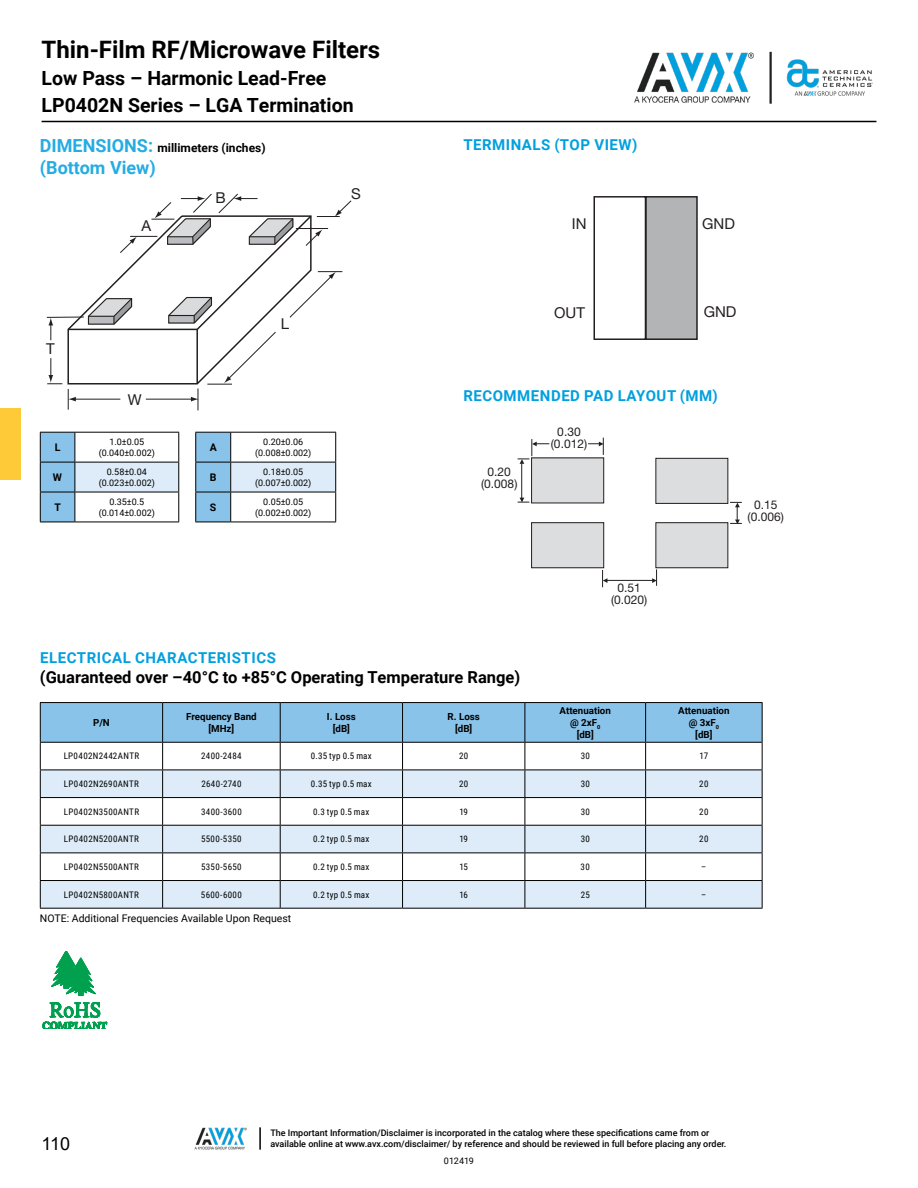
<style>
.page{position:relative;width:918px;height:1188px;background:#fff}
.page>*{position:absolute;margin:0;border:0;box-sizing:border-box;transform-origin:0 0}
.t1{font:700 24px "Roboto";color:#000}
.t2{font:700 19.5px "Roboto";color:#000}
.t3{font:700 18px "Roboto";color:#25ace3}
.t4{font:18px "Arial";color:#000}
.t5{font:700 16.5px "Roboto";color:#000}
.t6{font:700 15px "Roboto";letter-spacing:.035em;color:#00a0df}
.t7{font:15px "Helvetica Neue LT Std";color:#231f20}
.t8{font:12px/12px "Helvetica Neue LT Std";color:#231f20;text-align:center}
.t9{font:700 12px "Roboto";color:#000}
.t10{font:10.5px "Roboto";color:#000}
.t11{font:700 10.5px "Roboto";color:#000}
.t12{font:700 9.75px/11.7px "Roboto";color:#000;text-align:center}
.t13{font:9px "Roboto Condensed";letter-spacing:.04em;color:#000}
.t14{font:500 9px "Roboto";color:#000}
.t15{font:9px/10.8px "Roboto";color:#000;text-align:center}
.s1{font-size:18px;color:#25ace3}
</style>
<div class="page">
<img style="left:195px;top:1127px;width:52px;height:23px">
<hr style="left:259px;top:1127px;width:2px;height:23px;background:#000">
<img style="left:634px;top:52px;width:120px;height:51px">
<img style="left:786px;top:59px;width:87px;height:37px">
<hr style="left:769px;top:52px;width:3px;height:52px;background:#202323">
<hr style="left:42px;top:121px;width:834px;height:1px;background:#000">
<div style="left:0;top:408px;width:21px;height:71px;background:#feca38"></div>
<svg style="left:47px;top:193px;width:305px;height:217px"></svg>
<svg style="left:593px;top:196px;width:105px;height:144px"></svg>
<div style="left:532px;top:458px;width:72px;height:45px;background:#dcddde"></div>
<div style="left:532px;top:523px;width:72px;height:45px;background:#dcddde"></div>
<div style="left:531px;top:522px;width:73px;height:46px;border:1px solid #231f20"></div>
<hr style="left:521px;top:464px;width:1px;height:33px;background:#231f20">
<svg style="left:518px;top:440px;width:31px;height:24px"></svg>
<svg style="left:518px;top:498px;width:11px;height:5px"></svg>
<svg style="left:589px;top:438px;width:153px;height:149px"></svg>
<svg style="left:42px;top:951px;width:66px;height:78px"></svg>
<div style="left:75px;top:462px;width:104px;height:30px;background:#ddecf8"></div>
<hr style="left:75px;top:462px;width:104px;height:1px;background:#000">
<hr style="left:75px;top:492px;width:104px;height:1px;background:#000">
<svg style="left:40px;top:432px;width:36px;height:90px;background:#82b6d8"></svg>
<hr style="left:75px;top:432px;width:104px;height:1px;background:#000">
<svg style="left:178px;top:433px;width:1px;height:29px"></svg>
<hr style="left:40px;top:462px;width:1px;height:30px;background:#000">
<hr style="left:178px;top:462px;width:1px;height:30px;background:#000">
<hr style="left:40px;top:492px;width:1px;height:30px;background:#000">
<hr style="left:178px;top:492px;width:1px;height:30px;background:#000">
<hr style="left:40px;top:522px;width:35px;height:1px;background:#000">
<hr style="left:75px;top:522px;width:104px;height:1px;background:#000">
<div style="left:231px;top:462px;width:105px;height:30px;background:#ddecf8"></div>
<hr style="left:231px;top:432px;width:105px;height:1px;background:#000">
<svg style="left:195px;top:432px;width:36px;height:90px;background:#84bade"></svg>
<svg style="left:335px;top:433px;width:1px;height:29px"></svg>
<hr style="left:195px;top:462px;width:36px;height:1px;background:#000">
<hr style="left:195px;top:462px;width:1px;height:30px;background:#000">
<hr style="left:231px;top:462px;width:105px;height:1px;background:#000">
<hr style="left:230px;top:462px;width:1px;height:30px;background:#000">
<hr style="left:335px;top:462px;width:1px;height:30px;background:#000">
<hr style="left:195px;top:492px;width:36px;height:1px;background:#000">
<hr style="left:195px;top:492px;width:1px;height:30px;background:#000">
<hr style="left:231px;top:492px;width:105px;height:1px;background:#000">
<hr style="left:230px;top:492px;width:1px;height:30px;background:#000">
<hr style="left:335px;top:492px;width:1px;height:30px;background:#000">
<hr style="left:195px;top:522px;width:36px;height:1px;background:#000">
<hr style="left:231px;top:522px;width:105px;height:1px;background:#000">
<hr style="left:40px;top:702px;width:123px;height:1px;background:#000">
<hr style="left:163px;top:702px;width:117px;height:1px;background:#000">
<hr style="left:280px;top:702px;width:123px;height:1px;background:#000">
<hr style="left:403px;top:702px;width:122px;height:1px;background:#000">
<hr style="left:525px;top:702px;width:121px;height:1px;background:#000">
<hr style="left:646px;top:702px;width:117px;height:1px;background:#000">
<svg style="left:40px;top:703px;width:723px;height:205px"></svg>
<hr style="left:40px;top:908px;width:123px;height:1px;background:#000">
<hr style="left:163px;top:908px;width:117px;height:1px;background:#000">
<hr style="left:280px;top:908px;width:123px;height:1px;background:#000">
<hr style="left:403px;top:908px;width:122px;height:1px;background:#000">
<hr style="left:525px;top:908px;width:121px;height:1px;background:#000">
<hr style="left:646px;top:908px;width:117px;height:1px;background:#000">
<h1 class="t1" style="left:42px;top:33px;width:340px">Thin-Film RF/Microwave Filters</h1>
<h2 class="t2" style="left:42px;top:92px;width:314px">LP0402N Series – LGA Termination</h2>
<h2 class="t2" style="left:42px;top:65px;width:286px">Low Pass – Harmonic Lead-Free</h2>
<h3 class="t9" style="left:40px;top:139px;width:227px"><span class="s1">DIMENSIONS:</span> millimeters (inches)</h3>
<h3 class="t3" style="left:40px;top:155px;width:117px">(Bottom View)</h3>
<h3 class="t7" style="left:141px;top:217px;width:11px">A</h3>
<h3 class="t7" style="left:215px;top:189px;width:12px">B</h3>
<h3 class="t7" style="left:351px;top:184px;width:11px">S</h3>
<h3 class="t6" style="left:463px;top:134px;width:176px">TERMINALS (TOP VIEW)</h3>
<h3 class="t7" style="left:572px;top:215px;width:16px">IN</h3>
<h3 class="t7" style="left:702px;top:215px;width:34px">GND</h3>
<h3 class="t7" style="left:46px;top:340px;width:10px">T</h3>
<h3 class="t7" style="left:128px;top:391px;width:15px">W</h3>
<p class="t11" style="left:55px;top:440px;width:7px">L</p>
<p class="t15" style="left:99px;top:436px;width:58px">1.0±0.05 (0.040±0.002)</p>
<p class="t11" style="left:53px;top:470px;width:11px">W</p>
<p class="t15" style="left:99px;top:466px;width:58px">0.58±0.04 (0.023±0.002)</p>
<p class="t11" style="left:54px;top:500px;width:8px">T</p>
<p class="t15" style="left:99px;top:496px;width:58px">0.35±0.5 (0.014±0.002)</p>
<h3 class="t7" style="left:281px;top:314px;width:10px">L</h3>
<p class="t11" style="left:210px;top:440px;width:9px">A</p>
<p class="t15" style="left:255px;top:436px;width:58px">0.20±0.06 (0.008±0.002)</p>
<p class="t11" style="left:210px;top:470px;width:8px">B</p>
<p class="t15" style="left:255px;top:466px;width:58px">0.18±0.05 (0.007±0.002)</p>
<p class="t11" style="left:210px;top:500px;width:8px">S</p>
<p class="t15" style="left:255px;top:496px;width:58px">0.05±0.05 (0.002±0.002)</p>
<h3 class="t7" style="left:554px;top:303px;width:32px">OUT</h3>
<h3 class="t7" style="left:704px;top:303px;width:34px">GND</h3>
<h3 class="t6" style="left:463px;top:385px;width:256px">RECOMMENDED PAD LAYOUT (MM)</h3>
<h3 class="t8" style="left:551px;top:425px;width:38px">0.30 (0.012)</h3>
<h3 class="t8" style="left:481px;top:465px;width:38px">0.20 (0.008)</h3>
<h3 class="t8" style="left:748px;top:499px;width:38px">0.15 (0.006)</h3>
<h3 class="t6" style="left:40px;top:647px;width:237px">ELECTRICAL CHARACTERISTICS</h3>
<h3 class="t5" style="left:40px;top:665px;width:482px">(Guaranteed over –40°C to +85°C Operating Temperature Range)</h3>
<h3 class="t8" style="left:611px;top:581px;width:38px">0.51 (0.020)</h3>
<p class="t12" style="left:93px;top:716px;width:18px">P/N</p>
<p class="t12" style="left:186px;top:710px;width:72px">Frequency Band [MHz]</p>
<p class="t12" style="left:327px;top:710px;width:30px">I. Loss [dB]</p>
<p class="t12" style="left:448px;top:710px;width:34px">R. Loss [dB]</p>
<p class="t12" style="left:560px;top:705px;width:53px">Attenuation @ 2xF<sub>0<br></sub>[dB]</p>
<p class="t12" style="left:678px;top:705px;width:53px">Attenuation @ 3xF<sub>0<br></sub>[dB]</p>
<p class="t13" style="left:64px;top:750px;width:77px">LP0402N2442ANTR</p>
<p class="t13" style="left:201px;top:750px;width:42px">2400-2484</p>
<p class="t13" style="left:311px;top:750px;width:62px">0.35 typ 0.5 max</p>
<p class="t13" style="left:459px;top:750px;width:11px">20</p>
<p class="t13" style="left:581px;top:750px;width:11px">30</p>
<p class="t13" style="left:700px;top:750px;width:10px">17</p>
<p class="t13" style="left:64px;top:777px;width:77px">LP0402N2690ANTR</p>
<p class="t13" style="left:201px;top:777px;width:42px">2640-2740</p>
<p class="t13" style="left:311px;top:777px;width:62px">0.35 typ 0.5 max</p>
<p class="t13" style="left:459px;top:777px;width:11px">20</p>
<p class="t13" style="left:581px;top:777px;width:11px">30</p>
<p class="t13" style="left:699px;top:777px;width:11px">20</p>
<p class="t13" style="left:64px;top:805px;width:77px">LP0402N3500ANTR</p>
<p class="t13" style="left:201px;top:805px;width:42px">3400-3600</p>
<p class="t13" style="left:313px;top:805px;width:58px">0.3 typ 0.5 max</p>
<p class="t13" style="left:459px;top:805px;width:10px">19</p>
<p class="t13" style="left:581px;top:805px;width:11px">30</p>
<p class="t13" style="left:699px;top:805px;width:11px">20</p>
<p class="t13" style="left:64px;top:833px;width:77px">LP0402N5200ANTR</p>
<p class="t13" style="left:201px;top:833px;width:42px">5500-5350</p>
<p class="t13" style="left:313px;top:833px;width:58px">0.2 typ 0.5 max</p>
<p class="t13" style="left:459px;top:833px;width:10px">19</p>
<p class="t13" style="left:581px;top:833px;width:11px">30</p>
<p class="t13" style="left:699px;top:833px;width:11px">20</p>
<p class="t13" style="left:64px;top:860px;width:77px">LP0402N5500ANTR</p>
<p class="t13" style="left:201px;top:860px;width:42px">5350-5650</p>
<p class="t13" style="left:313px;top:860px;width:58px">0.2 typ 0.5 max</p>
<p class="t13" style="left:459px;top:860px;width:10px">15</p>
<p class="t13" style="left:581px;top:860px;width:11px">30</p>
<p class="t13" style="left:701px;top:860px;width:7px">–</p>
<p class="t13" style="left:64px;top:888px;width:77px">LP0402N5800ANTR</p>
<p class="t13" style="left:201px;top:888px;width:42px">5600-6000</p>
<p class="t13" style="left:313px;top:888px;width:58px">0.2 typ 0.5 max</p>
<p class="t13" style="left:459px;top:888px;width:10px">16</p>
<p class="t13" style="left:581px;top:888px;width:11px">25</p>
<p class="t13" style="left:701px;top:888px;width:7px">–</p>
<p class="t10" style="left:40px;top:911px;width:253px">NOTE: Additional Frequencies Available Upon Request</p>
<p class="t14" style="left:270px;top:1127px;width:441px">The Important Information/Disclaimer is incorporated in the catalog where these specifications came from or</p>
<h3 class="t4" style="left:42px;top:1131px;width:30px">110</h3>
<p class="t14" style="left:270px;top:1137px;width:458px">available online at www.avx.com/disclaimer/ by reference and should be reviewed in full before placing any order.</p>
<p class="t15" style="left:444px;top:1155px;width:31px">012419</p>
</div>
